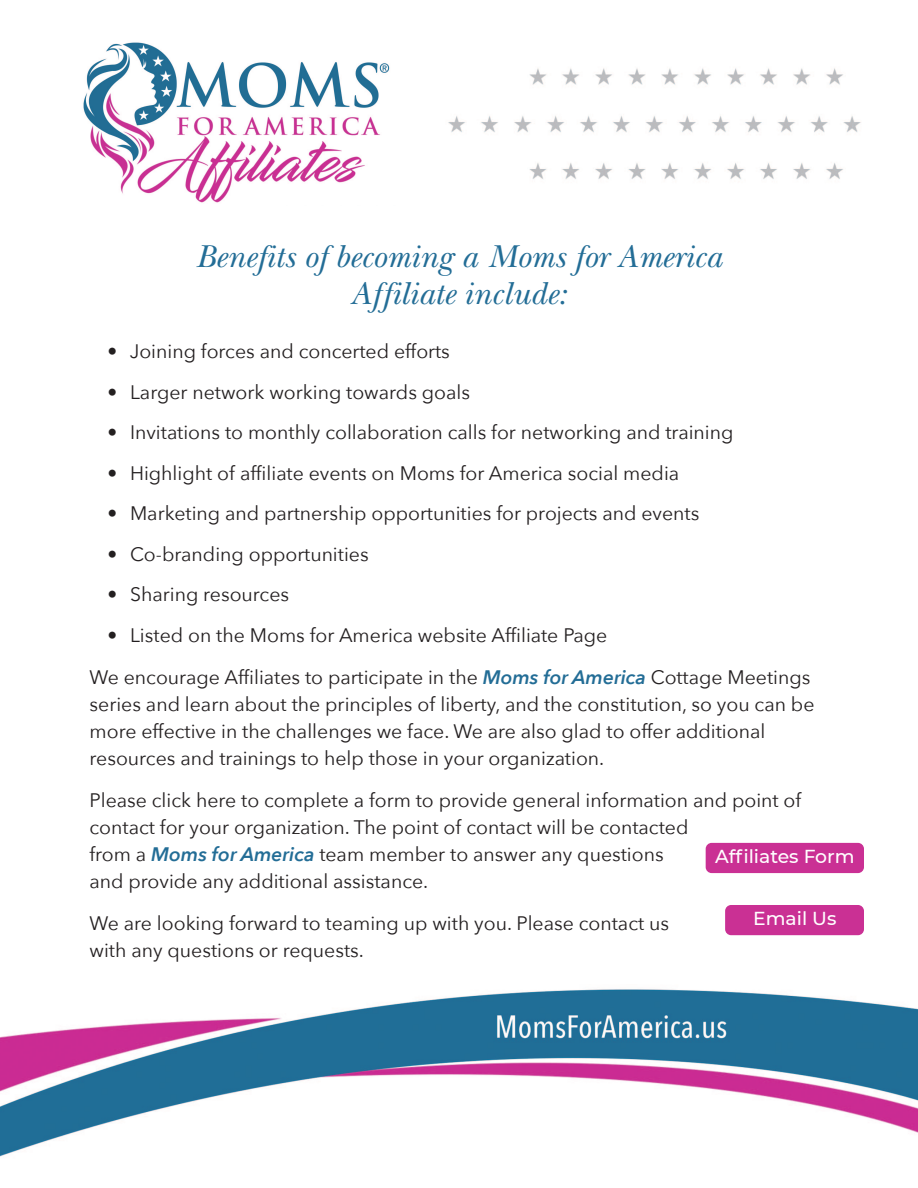
<style>
.page{position:relative;width:918px;height:1188px;background:#fff}
.page>*{position:absolute;margin:0;border:0;box-sizing:border-box;transform-origin:0 0}
.t1{font:italic 33px/37.5px "New Baskerville";color:#236d96;text-align:center}
.t2{font:19.5px/27px "Avenir Next";color:#231f20}
.t3{font:500 18.75px "Montserrat";color:#fff}
.s1{font-weight:600;font-style:italic;color:#236d96}
</style>
<div class="page">
<img style="left:83px;top:42px;width:307px;height:161px">
<img style="left:0;top:989px;width:918px;height:168px">
<div style="left:706px;top:843px;width:158px;height:30px;background:#ca3094;border-radius:6px"></div>
<div style="left:725px;top:905px;width:139px;height:30px;background:#ca3094;border-radius:6px"></div>
<img style="left:448px;top:68px;width:413px;height:111px">
<p class="t1" style="left:195px;top:241px;width:528px">Benefits of becoming a Moms for America<br>Affiliate include:</p>
<p class="t2" style="left:107px;top:338px;width:344px">• Joining forces and concerted efforts</p>
<p class="t2" style="left:107px;top:379px;width:364px">• Larger network working towards goals</p>
<p class="t2" style="left:107px;top:419px;width:628px">• Invitations to monthly collaboration calls for networking and training</p>
<p class="t2" style="left:107px;top:460px;width:573px">• Highlight of affiliate events on Moms for America social media</p>
<p class="t2" style="left:107px;top:500px;width:594px">• Marketing and partnership opportunities for projects and events</p>
<p class="t2" style="left:107px;top:541px;width:263px">• Co-branding opportunities</p>
<p class="t2" style="left:107px;top:581px;width:183px">• Sharing resources</p>
<p class="t2" style="left:107px;top:622px;width:501px">• Listed on the Moms for America website Affiliate Page</p>
<p class="t2" style="left:90px;top:664px;width:726px">We encourage Affiliates to participate in the <span class="s1">Moms for America</span> Cottage Meetings series and learn about the principles of liberty, and the constitution, so you can be more effective in the challenges we face. We are also glad to offer additional resources and trainings to help those in your organization.</p>
<p class="t2" style="left:90px;top:787px;width:713px">Please click here to complete a form to provide general information and point of contact for your organization. The point of contact will be contacted<br>from a <span class="s1">Moms for America</span> team member to answer any questions<br>and provide any additional assistance.</p>
<p class="t2" style="left:90px;top:910px;width:581px">We are looking forward to teaming up with you. Please contact us with any questions or requests.</p>
<p class="t3" style="left:715px;top:845px;width:141px">Affiliates Form</p>
<p class="t3" style="left:753px;top:907px;width:85px">Email Us</p>
</div>
